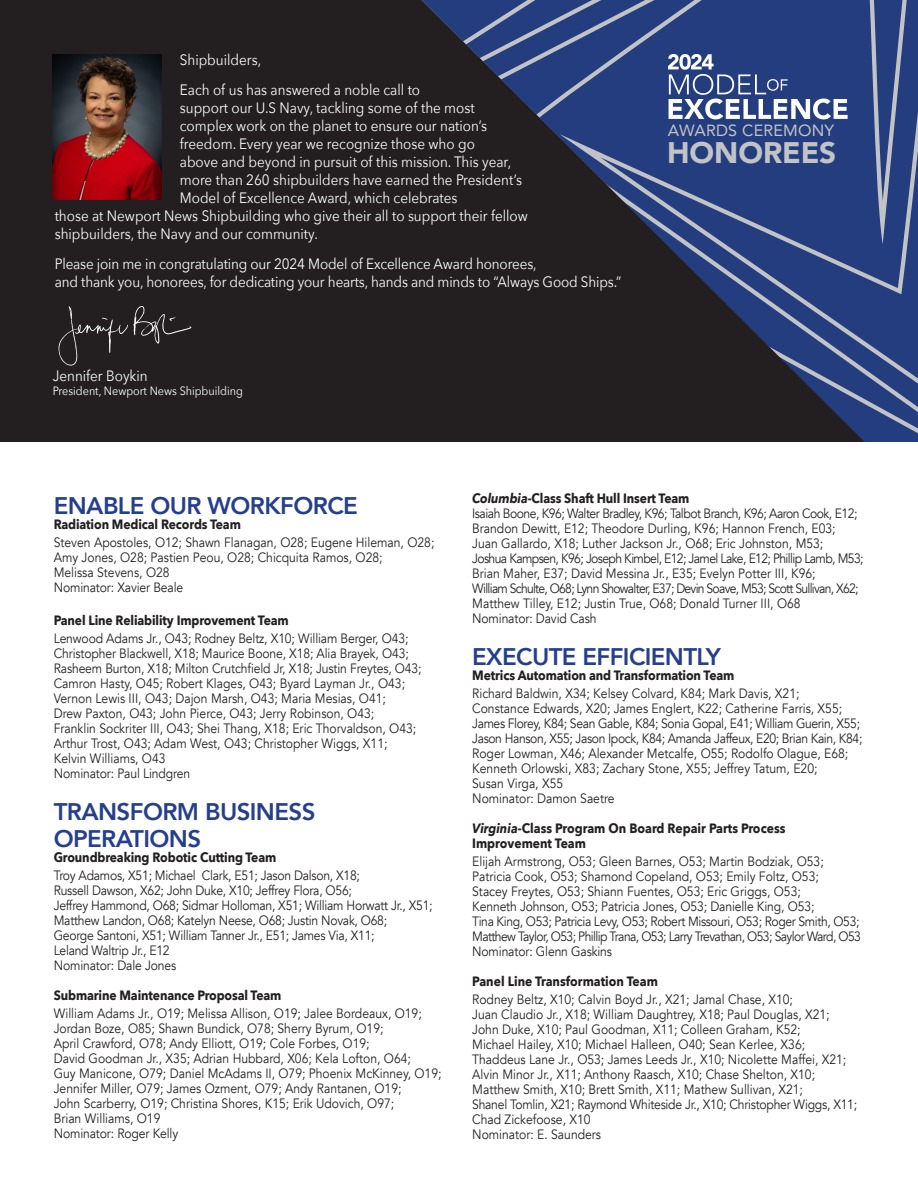
<style>
.page{position:relative;width:918px;height:1188px;background:#fff}
.page>*{position:absolute;margin:0;border:0;box-sizing:border-box;transform-origin:0 0}
.t1{font:900 29.7px "Avenir";color:#c2c3c6}
.t2{font:800 24px/27px "Avenir";letter-spacing:-.025em;color:#253f8e}
.t3{font:16.2px "Avenir";letter-spacing:.01em;color:#c2c3c6}
.t4{font:15px/18px "Avenir Next";color:#fff;scale:.9 1}
.t5{font:13.5px/15px "Avenir";color:#231f20;scale:.9 1}
.t6{font:13.5px/15px "Avenir";letter-spacing:-.02em;color:#231f20;scale:.9 1}
.t7{font:700 13.5px/15px "Avenir Next";letter-spacing:-.01em;color:#231f20;scale:.9 1}
.t8{font:13.5px "Avenir";letter-spacing:-.05em;color:#231f20;scale:.9 1}
.t9{font:13.5px "Avenir";letter-spacing:-.03em;color:#231f20;scale:.9 1}
.t10{font:13.5px "Avenir";letter-spacing:-.06em;color:#231f20;scale:.9 1}
.t11{font:13.5px "Avenir";letter-spacing:-.04em;color:#231f20;scale:.9 1}
.t12{font:12px "Avenir Next";color:#fff;scale:.9 1}
.s1{font-style:italic}
</style>
<div class="page">
<svg style="left:866px;top:0;width:52px;height:417px;background:#3b518a"></svg>
<svg style="left:0;top:0;width:866px;height:442px;background:#282b3c"></svg>
<img style="left:53px;top:54px;width:109px;height:146px">
<img style="left:53px;top:295px;width:142px;height:78px">
<p class="t4" style="left:180px;top:50px;width:92px">Shipbuilders,</p>
<p class="t4" style="left:180px;top:80px;width:269px">Each of us has answered a noble call to</p>
<p class="t4" style="left:180px;top:98px;width:329px">support our U.S Navy, tackling some of the most</p>
<p class="t4" style="left:180px;top:116px;width:343px">complex work on the planet to ensure our nation’s</p>
<p class="t4" style="left:180px;top:134px;width:329px">freedom. Every year we recognize those who go</p>
<p class="t4" style="left:180px;top:152px;width:370px">above and beyond in pursuit of this mission. This year,</p>
<p class="t4" style="left:180px;top:170px;width:382px">more than 260 shipbuilders have earned the President’s</p>
<p class="t4" style="left:180px;top:188px;width:310px">Model of Excellence Award, which celebrates</p>
<p class="t4" style="left:55px;top:206px;width:527px">those at Newport News Shipbuilding who give their all to support their fellow</p>
<p class="t4" style="left:55px;top:224px;width:294px">shipbuilders, the Navy and our community.</p>
<p class="t4" style="left:55px;top:254px;width:631px">Please join me in congratulating our 2024 Model of Excellence Award honorees,<br>and thank you, honorees, for dedicating your hearts, hands and minds to “Always Good Ships.”</p>
<p class="t4" style="left:53px;top:366px;width:107px">Jennifer Boykin</p>
<p class="t12" style="left:53px;top:381px;width:213px">President, Newport News Shipbuilding</p>
<p class="t3" style="left:668px;top:117px;width:168px">AWARDS CEREMONY</p>
<p class="t1" style="left:667px;top:127px;width:171px">HONOREES</p>
<p class="t2" style="left:54px;top:492px;width:306px">ENABLE OUR WORKFORCE</p>
<p class="t7" style="left:54px;top:517px;width:209px">Radiation Medical Records Team</p>
<p class="t5" style="left:54px;top:535px;width:424px">Steven Apostoles, O12; Shawn Flanagan, O28; Eugene Hileman, O28;<br>Amy Jones, O28; Pastien Peou, O28; Chicquita Ramos, O28;</p>
<p class="t5" style="left:54px;top:565px;width:130px">Melissa Stevens, O28</p>
<p class="t5" style="left:54px;top:580px;width:146px">Nominator: Xavier Beale</p>
<p class="t7" style="left:54px;top:613px;width:263px">Panel Line Reliability Improvement Team</p>
<p class="t5" style="left:54px;top:631px;width:410px">Lenwood Adams Jr., O43; Rodney Beltz, X10; William Berger, O43; Christopher Blackwell, X18; Maurice Boone, X18; Alia Brayek, O43; Rasheem Burton, X18; Milton Crutchfield Jr, X18; Justin Freytes, O43; Camron Hasty, O45; Robert Klages, O43; Byard Layman Jr., O43;</p>
<p class="t5" style="left:54px;top:691px;width:371px">Vernon Lewis III, O43; Dajon Marsh, O43; Maria Mesias, O41;</p>
<p class="t5" style="left:54px;top:706px;width:358px">Drew Paxton, O43; John Pierce, O43; Jerry Robinson, O43;</p>
<p class="t5" style="left:54px;top:721px;width:404px">Franklin Sockriter III, O43; Shei Thang, X18; Eric Thorvaldson, O43;</p>
<p class="t5" style="left:54px;top:736px;width:372px">Arthur Trost, O43; Adam West, O43; Christopher Wiggs, X11;</p>
<p class="t5" style="left:54px;top:751px;width:126px">Kelvin Williams, O43</p>
<p class="t5" style="left:54px;top:766px;width:153px">Nominator: Paul Lindgren</p>
<p class="t2" style="left:54px;top:798px;width:263px">TRANSFORM BUSINESS<br>OPERATIONS</p>
<p class="t7" style="left:54px;top:850px;width:249px">Groundbreaking Robotic Cutting Team</p>
<p class="t6" style="left:54px;top:868px;width:342px">Troy Adamos, X51; Michael Clark, E51; Jason Dalson, X18;</p>
<p class="t6" style="left:54px;top:883px;width:333px">Russell Dawson, X62; John Duke, X10; Jeffrey Flora, O56;</p>
<p class="t6" style="left:54px;top:898px;width:422px">Jeffrey Hammond, O68; Sidmar Holloman, X51; William Horwatt Jr., X51;<br>Matthew Landon, O68; Katelyn Neese, O68; Justin Novak, O68;</p>
<p class="t6" style="left:54px;top:928px;width:358px">George Santoni, X51; William Tanner Jr., E51; James Via, X11;</p>
<p class="t6" style="left:54px;top:943px;width:130px">Leland Waltrip Jr., E12</p>
<p class="t5" style="left:54px;top:958px;width:138px">Nominator: Dale Jones</p>
<p class="t7" style="left:54px;top:988px;width:254px">Submarine Maintenance Proposal Team</p>
<p class="t5" style="left:54px;top:1006px;width:410px">William Adams Jr., O19; Melissa Allison, O19; Jalee Bordeaux, O19;<br>Jordan Boze, O85; Shawn Bundick, O78; Sherry Byrum, O19;</p>
<p class="t5" style="left:54px;top:1036px;width:353px">April Crawford, O78; Andy Elliott, O19; Cole Forbes, O19;</p>
<p class="t5" style="left:54px;top:1051px;width:398px">David Goodman Jr., X35; Adrian Hubbard, X06; Kela Lofton, O64;</p>
<p class="t5" style="left:54px;top:1066px;width:432px">Guy Manicone, O79; Daniel McAdams II, O79; Phoenix McKinney, O19;<br>Jennifer Miller, O79; James Ozment, O79; Andy Rantanen, O19;</p>
<p class="t5" style="left:54px;top:1096px;width:380px">John Scarberry, O19; Christina Shores, K15; Erik Udovich, O97;<br>Brian Williams, O19</p>
<p class="t5" style="left:54px;top:1126px;width:140px">Nominator: Roger Kelly</p>
<p class="t7" style="left:472px;top:491px;width:243px"><span class="s1">Columbia</span>-Class Shaft Hull Insert Team</p>
<p class="t11" style="left:472px;top:506px;width:429px">Isaiah Boone, K96; Walter Bradley, K96; Talbot Branch, K96; Aaron Cook, E12;</p>
<p class="t5" style="left:472px;top:522px;width:405px">Brandon Dewitt, E12; Theodore Durling, K96; Hannon French, E03;</p>
<p class="t5" style="left:472px;top:537px;width:392px">Juan Gallardo, X18; Luther Jackson Jr., O68; Eric Johnston, M53;</p>
<p class="t8" style="left:472px;top:551px;width:436px">Joshua Kampsen, K96; Joseph Kimbel, E12; Jamel Lake, E12; Phillip Lamb, M53;</p>
<p class="t5" style="left:472px;top:567px;width:383px">Brian Maher, E37; David Messina Jr., E35; Evelyn Potter III, K96;</p>
<p class="t10" style="left:472px;top:581px;width:431px">William Schulte, O68; Lynn Showalter, E37; Devin Soave, M53; Scott Sullivan, X62;</p>
<p class="t5" style="left:472px;top:597px;width:366px">Matthew Tilley, E12; Justin True, O68; Donald Turner III, O68</p>
<p class="t5" style="left:472px;top:612px;width:140px">Nominator: David Cash</p>
<p class="t2" style="left:472px;top:644px;width:250px">EXECUTE EFFICIENTLY</p>
<p class="t7" style="left:472px;top:668px;width:293px">Metrics Automation and Transformation Team</p>
<p class="t5" style="left:472px;top:687px;width:365px">Richard Baldwin, X34; Kelsey Colvard, K84; Mark Davis, X21;</p>
<p class="t5" style="left:472px;top:702px;width:432px">Constance Edwards, X20; James Englert, K22; Catherine Farris, X55;<br>James Florey, K84; Sean Gable, K84; Sonia Gopal, E41; William Guerin, X55;</p>
<p class="t9" style="left:472px;top:731px;width:435px">Jason Hanson, X55; Jason Ipock, K84; Amanda Jaffeux, E20; Brian Kain, K84;</p>
<p class="t5" style="left:472px;top:747px;width:419px">Roger Lowman, X46; Alexander Metcalfe, O55; Rodolfo Olague, E68;<br>Kenneth Orlowski, X83; Zachary Stone, X55; Jeffrey Tatum, E20;</p>
<p class="t5" style="left:472px;top:777px;width:103px">Susan Virga, X55</p>
<p class="t5" style="left:472px;top:792px;width:160px">Nominator: Damon Saetre</p>
<p class="t7" style="left:472px;top:821px;width:350px"><span class="s1">Virginia</span>-Class Program On Board Repair Parts Process<br>Improvement Team</p>
<p class="t5" style="left:472px;top:855px;width:392px">Elijah Armstrong, O53; Gleen Barnes, O53; Martin Bodziak, O53;</p>
<p class="t5" style="left:472px;top:870px;width:387px">Patricia Cook, O53; Shamond Copeland, O53; Emily Foltz, O53;</p>
<p class="t5" style="left:472px;top:885px;width:367px">Stacey Freytes, O53; Shiann Fuentes, O53; Eric Griggs, O53;</p>
<p class="t5" style="left:472px;top:900px;width:382px">Kenneth Johnson, O53; Patricia Jones, O53; Danielle King, O53;</p>
<p class="t9" style="left:472px;top:914px;width:432px">Tina King, O53; Patricia Levy, O53; Robert Missouri, O53; Roger Smith, O53;</p>
<p class="t8" style="left:472px;top:929px;width:433px">Matthew Taylor, O53; Phillip Trana, O53; Larry Trevathan, O53; Saylor Ward, O53</p>
<p class="t5" style="left:472px;top:945px;width:157px">Nominator: Glenn Gaskins</p>
<p class="t7" style="left:472px;top:974px;width:208px">Panel Line Transformation Team</p>
<p class="t5" style="left:472px;top:993px;width:358px">Rodney Beltz, X10; Calvin Boyd Jr., X21; Jamal Chase, X10;</p>
<p class="t5" style="left:472px;top:1008px;width:399px">Juan Claudio Jr., X18; William Daughtrey, X18; Paul Douglas, X21;</p>
<p class="t5" style="left:472px;top:1023px;width:366px">John Duke, X10; Paul Goodman, X11; Colleen Graham, K52;</p>
<p class="t5" style="left:472px;top:1038px;width:371px">Michael Hailey, X10; Michael Halleen, O40; Sean Kerlee, X36;</p>
<p class="t5" style="left:472px;top:1053px;width:417px">Thaddeus Lane Jr., O53; James Leeds Jr., X10; Nicolette Maffei, X21;</p>
<p class="t5" style="left:472px;top:1068px;width:382px">Alvin Minor Jr., X11; Anthony Raasch, X10; Chase Shelton, X10;<br>Matthew Smith, X10; Brett Smith, X11; Mathew Sullivan, X21;</p>
<p class="t6" style="left:472px;top:1098px;width:429px">Shanel Tomlin, X21; Raymond Whiteside Jr., X10; Christopher Wiggs, X11;</p>
<p class="t5" style="left:472px;top:1113px;width:133px">Chad Zickefoose, X10</p>
<p class="t5" style="left:472px;top:1128px;width:145px">Nominator: E. Saunders</p>
</div>
